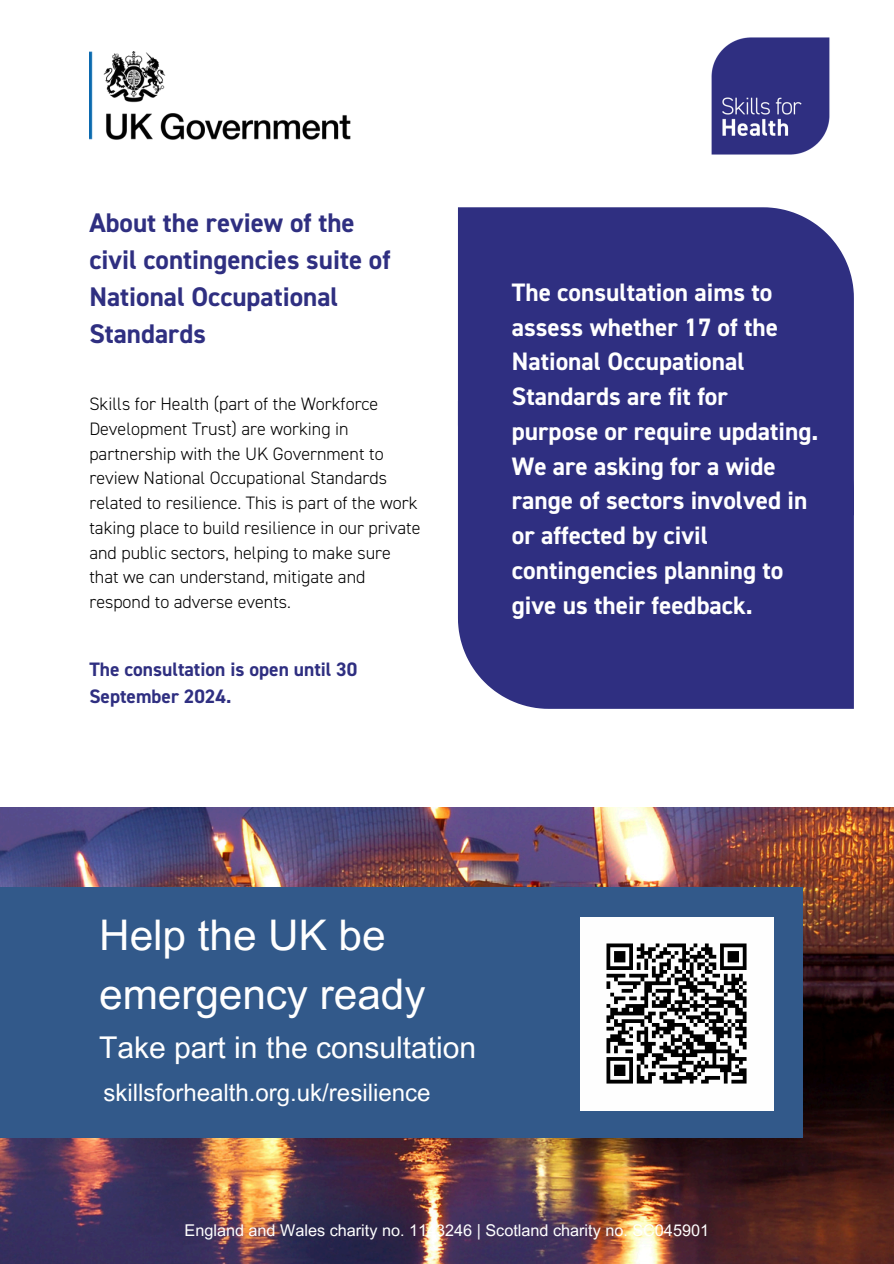
<style>
.page{position:relative;width:894px;height:1264px;background:#fff}
.page>*{position:absolute;margin:0;border:0;box-sizing:border-box;transform-origin:0 0}
.t1{font:42.15px/58.5px "Arial MT Pro";color:#fff}
.t2{font:30px "Arial MT Pro";color:#fff}
.t3{font:700 27px/37.2px "DIN2014";color:#2f2f81}
.t4{font:700 25.35px/34.8px "DIN2014";color:#fff}
.t5{font:24px "Arial MT Pro";color:#fff}
.t6{font:700 19.5px/27px "DIN2014";color:#2f2f81}
.t7{font:300 18px/24.8px "DIN2014";color:#000}
.t8{font:16.2px "Arial MT Pro";color:#fff}
</style>
<div class="page">
<img style="left:0;top:808px;width:893px;height:455px">
<div style="left:0;top:887px;width:802px;height:251px;background:#32598a"></div>
<img style="left:89px;top:51px;width:261px;height:89px">
<div style="left:458px;top:515px;width:395px;height:194px;background:#2f2f81"></div>
<div style="left:458px;top:207px;width:395px;height:308px;background:#2f2f81"></div>
<img style="left:580px;top:917px;width:193px;height:192px">
<img style="left:711px;top:37px;width:119px;height:118px">
<p class="t3" style="left:89px;top:204px;width:302px">About the review of the civil contingencies suite of<br>National Occupational<br>Standards</p>
<p class="t7" style="left:89px;top:392px;width:332px">Skills for Health (part of the Workforce Development Trust) are working in partnership with the UK Government to review National Occupational Standards related to resilience. This is part of the work taking place to build resilience in our private and public sectors, helping to make sure that we can understand, mitigate and respond to adverse events.</p>
<h4 class="t6" style="left:89px;top:656px;width:269px">The consultation is open until 30<br>September 2024.</h4>
<p class="t4" style="left:511px;top:275px;width:308px">The consultation aims to assess whether 17 of the<br>National Occupational<br>Standards are fit for purpose or require updating.<br>We are asking for a wide range of sectors involved in or affected by civil contingencies planning to give us their feedback.</p>
<h6 class="t1" style="left:99px;top:911px;width:328px">Help the UK be emergency ready</h6>
<h5 class="t2" style="left:99px;top:1036px;width:378px">Take part in the consultation</h5>
<h3 class="t5" style="left:103px;top:1083px;width:328px">skillsforhealth.org.uk/resilience</h3>
<h1 class="t8" style="left:184px;top:1224px;width:526px">England and Wales charity no. 1143246 | Scotland charity no. SC045901</h1>
</div>
